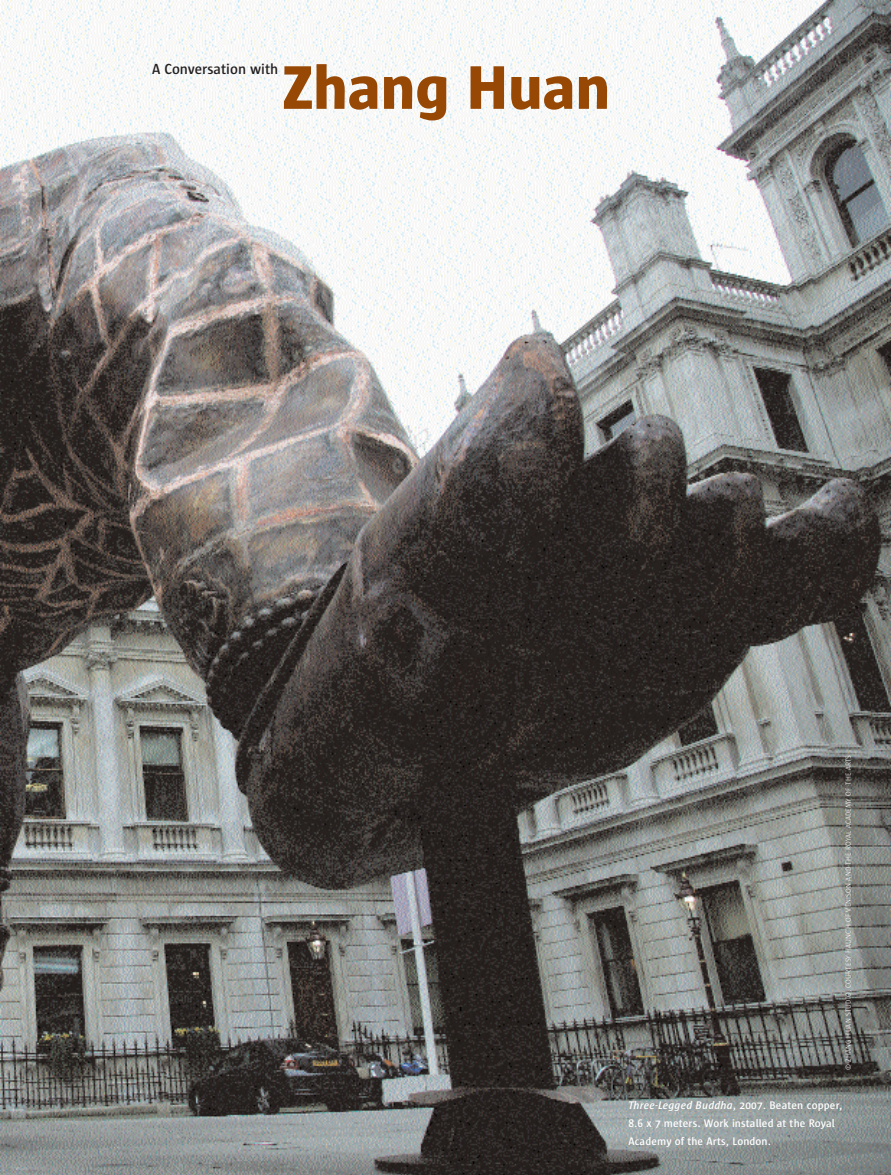
<style>
.page{position:relative;width:891px;height:1175px;background:#fff}
.page>*{position:absolute;margin:0;border:0;box-sizing:border-box;transform-origin:0 0}
.t1{font:800 63px "Sun";color:#974805}
.t2{font:600 15px "Sun";color:#231f20}
.t3{font:600 11.25px/18px "Sun";letter-spacing:.01em;color:#fff}
.t4{font:300 7.5px "Sun";letter-spacing:.025em;color:#fff}
.s1{font-style:italic}
</style>
<div class="page">
<img style="left:0;top:0;width:891px;height:1174px">
<h2 class="t2" style="left:152px;top:64px;width:128px">A Conversation with</h2>
<h1 class="t1" style="left:282px;top:64px;width:329px">Zhang Huan</h1>
<p class="t4" style="left:845px;top:1070px;width:317px;rotate:-90deg">© ZHANG HUAN STUDIO, COURTESY HAUNCH OF VENISON AND THE ROYAL ACADEMY OF THE ARTS</p>
<p class="t3" style="left:628px;top:1096px;width:216px"><span class="s1">Three-Legged Buddha</span>, 2007. Beaten copper,<br>8.6 x 7 meters. Work installed at the Royal<br>Academy of the Arts, London.</p>
</div>
